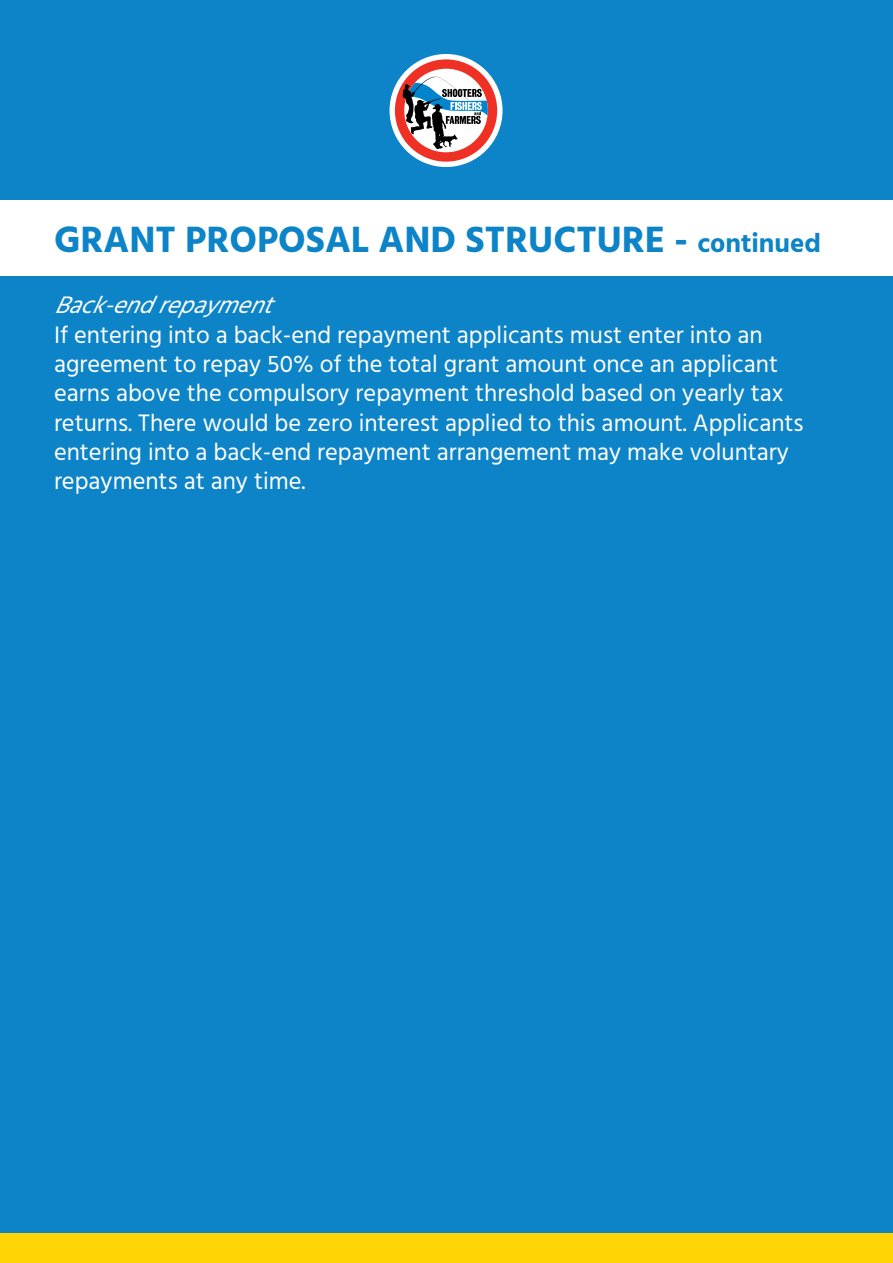
<style>
.page{position:relative;width:893px;height:1263px;background:#0c84c7}
.page>*{position:absolute;margin:0;border:0;box-sizing:border-box;transform-origin:0 0}
.t1{font:700 37.5px "Hind";color:#0c84c7}
.t2{font:24.45px/29.4px "Hind";color:#fff}
.t3{font:italic 24.45px "Hind";color:#fff}
.s1{font-size:27px}
</style>
<div class="page">
<svg style="left:389px;top:54px;width:114px;height:113px"></svg>
<svg style="left:395px;top:59px;width:102px;height:103px"></svg>
<div style="left:0;top:200px;width:893px;height:76px;background:#fff"></div>
<div style="left:0;top:1233px;width:893px;height:30px;background:#ffd506"></div>
<h1 class="t1" style="left:54px;top:217px;width:769px">GRANT PROPOSAL AND STRUCTURE - <span class="s1">continued</span></h1>
<p class="t3" style="left:54px;top:289px;width:235px">Back-endrepayment</p>
<p class="t2" style="left:54px;top:321px;width:751px">If entering into a back-end repayment applicants must enter into an agreement to repay 50% of the total grant amount once an applicant earns above the compulsory repayment threshold based on yearly tax returns. There would be zero interest applied to this amount. Applicants entering into a back-end repayment arrangement may make voluntary repayments at any time.</p>
</div>
